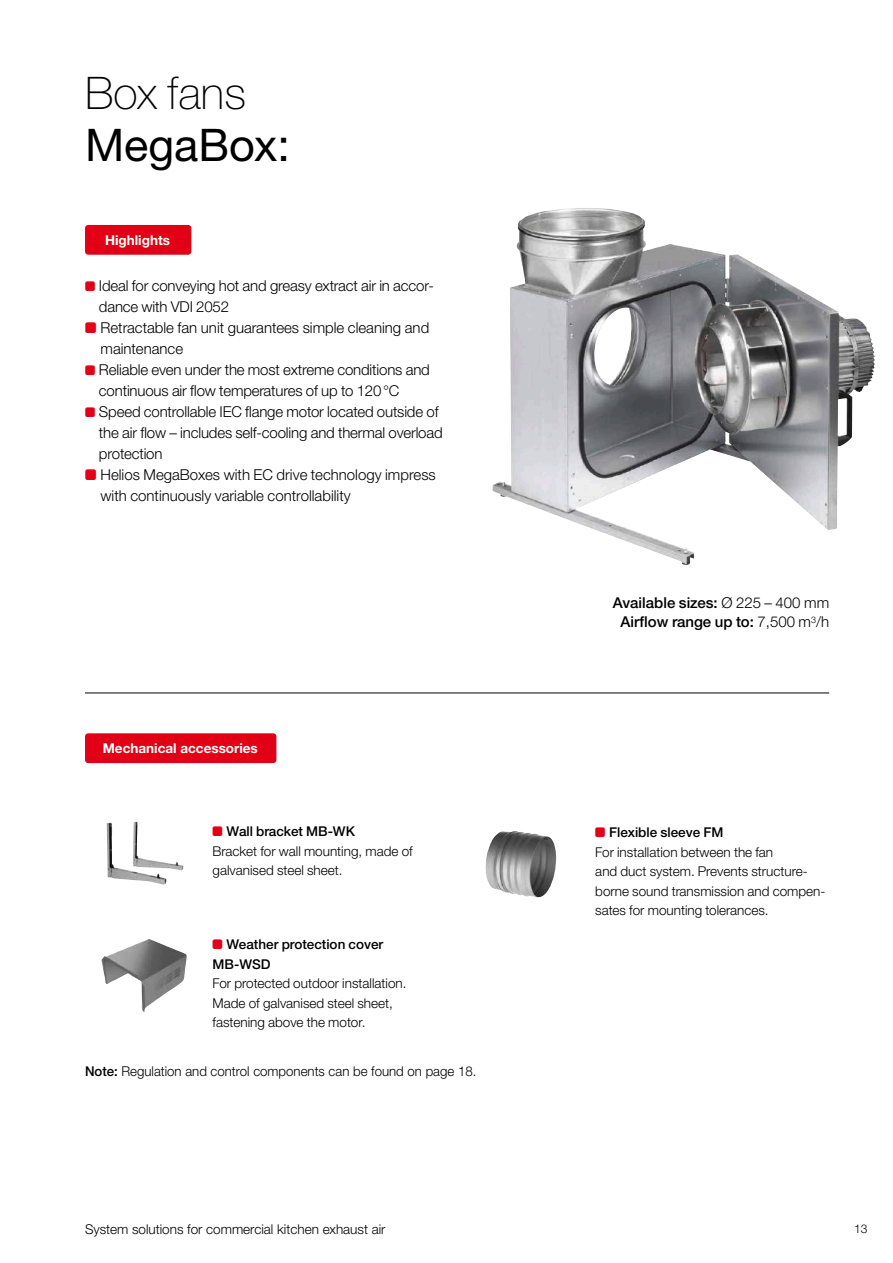
<style>
.page{position:relative;width:893px;height:1263px;background:#fff}
.page>*{position:absolute;margin:0;border:0;box-sizing:border-box;transform-origin:0 0}
.t1{font:45px "Helvetica Neue LTW1 G";color:#000}
.t2{font:100 45px "Helvetica Neue LTW1 G";color:#000}
.t3{font:300 15px "Helvetica Neue LTW1 G";letter-spacing:-.01em;color:#000}
.t4{font:500 15px/19.5px "Helvetica Neue LTW1 G";color:#000;text-align:center}
.t5{font:300 13.5px/19.5px "Helvetica Neue LTW1 G";color:#000}
.t6{font:700 13.5px "Helvetica Neue LTW1 G";color:#fff}
.t7{font:500 13.5px/19.5px "Helvetica Neue LTW1 G";color:#000}
.t8{font:300 12px "Helvetica Neue LTW1 G";color:#000}
.s1{font-family:"Helios";font-weight:400;font-size:13.5px;color:#e20017}
.s2{font-family:"Helios";font-weight:400;color:#e20017}
.s3{font-weight:500}
.s4{font-weight:300}
</style>
<div class="page">
<div style="left:85px;top:733px;width:191px;height:30px;background:#e20017;border-radius:3px"></div>
<div style="left:85px;top:225px;width:106px;height:30px;background:#e20017;border-radius:3px"></div>
<hr style="left:85px;top:692px;width:744px;height:1px;background:#000">
<img style="left:492px;top:208px;width:376px;height:357px">
<img style="left:107px;top:821px;width:77px;height:64px">
<img style="left:101px;top:939px;width:86px;height:73px">
<img style="left:485px;top:831px;width:71px;height:66px">
<h1 class="t2" style="left:85px;top:66px;width:162px">Box fans</h1>
<h1 class="t1" style="left:85px;top:117px;width:207px">MegaBox:</h1>
<p class="t6" style="left:105px;top:231px;width:66px">Highlights</p>
<p class="t3" style="left:85px;top:277px;width:351px"><span class="s1">B</span> Ideal for conveying hot and greasy extract air in accor-</p>
<p class="t3" style="left:99px;top:298px;width:132px">dance with VDI 2052</p>
<p class="t3" style="left:85px;top:319px;width:346px"><span class="s2">B</span> Retractable fan unit guarantees simple cleaning and</p>
<p class="t3" style="left:101px;top:340px;width:84px">maintenance</p>
<p class="t3" style="left:85px;top:361px;width:346px"><span class="s1">B</span> Reliable even under the most extreme conditions and</p>
<p class="t3" style="left:99px;top:382px;width:302px">continuous air flow temperatures of up to 120°C</p>
<p class="t3" style="left:85px;top:403px;width:355px"><span class="s1">B</span> Speed controllable IEC flange motor located outside of</p>
<p class="t3" style="left:99px;top:424px;width:345px">the air flow – includes self-cooling and thermal overload</p>
<p class="t3" style="left:99px;top:445px;width:65px">protection</p>
<p class="t3" style="left:85px;top:466px;width:352px"><span class="s2">B</span> Helios MegaBoxes with EC drive technology impress</p>
<p class="t3" style="left:101px;top:487px;width:252px">with continuously variable controllability</p>
<p class="t6" style="left:103px;top:740px;width:157px">Mechanical accessories</p>
<p class="t5" style="left:213px;top:822px;width:202px"><span class="s2">B</span> <span class="s3">Wall bracket MB-WK<br></span>Bracket for wall mounting, made of galvanised steel sheet.</p>
<p class="t7" style="left:213px;top:934px;width:172px"><span class="s2">B</span> Weather protection cover<br>MB-WSD</p>
<p class="t5" style="left:213px;top:973px;width:195px">For protected outdoor installation.<br>Made of galvanised steel sheet, fastening above the motor.</p>
<p class="t5" style="left:85px;top:1061px;width:393px"><span class="s3">Note:</span> Regulation and control components can be found on page 18.</p>
<p class="t4" style="left:613px;top:593px;width:218px">Available sizes: <span class="s4">Ø 225 – 400 mm<br></span>Airflow range up to: <span class="s4">7,500 m</span><sup>3</sup><span class="s4">/h</span></p>
<p class="t5" style="left:595px;top:823px;width:232px"><span class="s2">B</span> <span class="s3">Flexible sleeve FM<br></span>For installation between the fan<br>and duct system. Prevents structure&shy;borne sound transmission and compen&shy;sates for mounting tolerances.</p>
<p class="t5" style="left:85px;top:1220px;width:302px">System solutions for commercial kitchen exhaust air</p>
<p class="t8" style="left:854px;top:1222px;width:15px">13</p>
</div>
